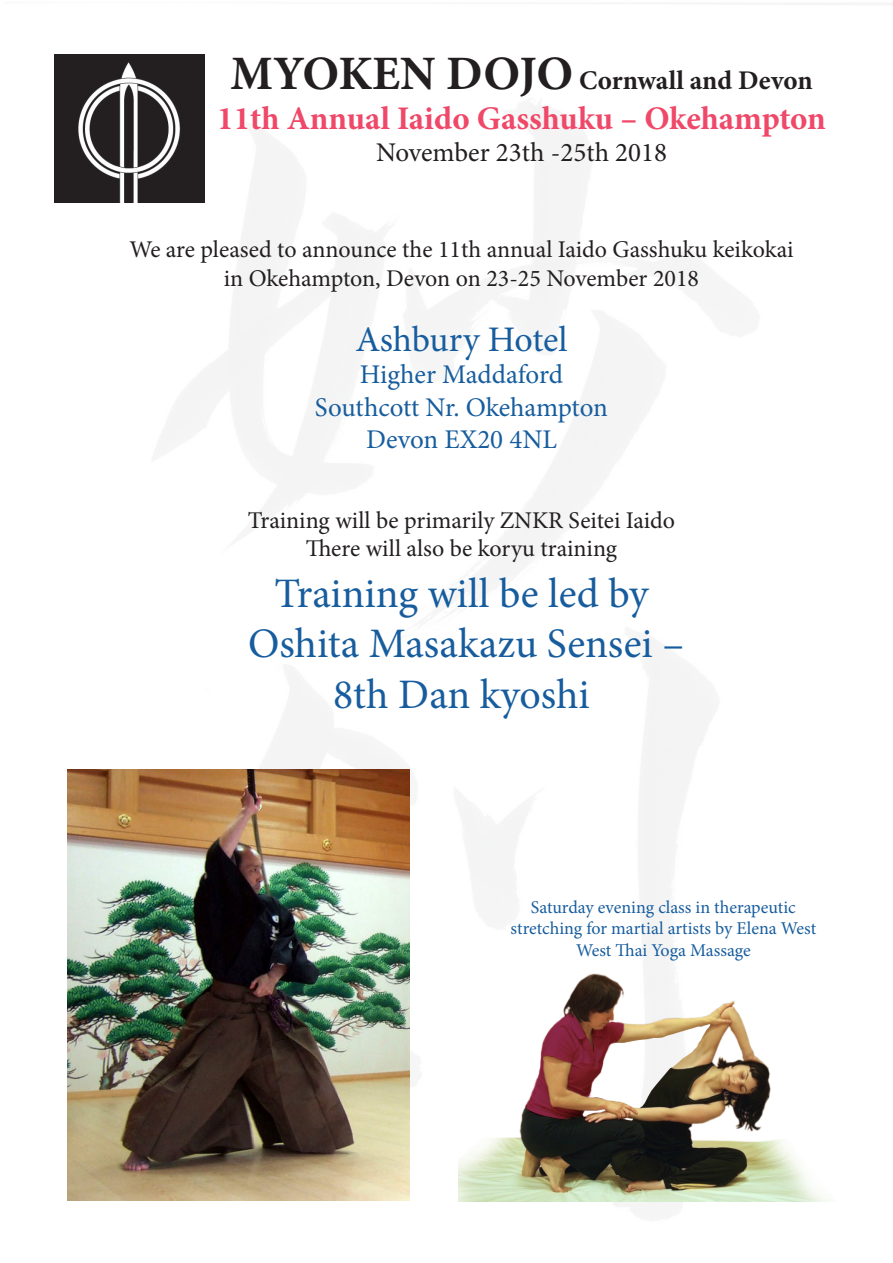
<style>
.page{position:relative;width:893px;height:1263px;background:#fff}
.page>*{position:absolute;margin:0;border:0;box-sizing:border-box;transform-origin:0 0}
.t1{font:42px/50.4px "Minion Pro";color:#175d9e;text-align:center}
.t2{font:36px "Minion Pro";letter-spacing:-.01em;color:#175d9e}
.t3{font:700 33px "Minion Pro";color:#ef4868}
.t4{font:27px/32.4px "Minion Pro";letter-spacing:-.005em;color:#175d9e;text-align:center}
.t5{font:700 27px "Minion Pro";color:#231f20}
.t6{font:27px "Minion Pro";color:#231f20}
.t7{font:24px/28.8px "Minion Pro";color:#231f20;text-align:center}
.t8{font:18px/21.6px "Minion Pro";letter-spacing:-.005em;color:#175d9e;text-align:center}
.s1{font-size:48px}
</style>
<div class="page">
<img style="left:67px;top:3px;width:674px;height:1210px">
<img style="left:54px;top:54px;width:150px;height:149px">
<img style="left:68px;top:770px;width:341px;height:430px">
<img style="left:458px;top:964px;width:370px;height:238px">
<p class="t5" style="left:230px;top:61px;width:584px"><span class="s1">MYOKEN DOJO</span> Cornwall and Devon</p>
<h3 class="t3" style="left:217px;top:95px;width:610px">11th Annual Iaido Gasshuku – Okehampton</h3>
<p class="t6" style="left:376px;top:134px;width:293px">November 23th -25th 2018</p>
<p class="t7" style="left:129px;top:235px;width:666px">We are pleased to announce the 11th annual Iaido Gasshuku keikokai in Okehampton, Devon on 23-25 November 2018</p>
<h2 class="t2" style="left:355px;top:315px;width:214px">Ashbury Hotel</h2>
<p class="t4" style="left:315px;top:359px;width:294px">Higher Maddaford<br>Southcott Nr. Okehampton<br>Devon EX20 4NL</p>
<p class="t7" style="left:248px;top:505px;width:429px">Training will be primarily ZNKR Seitei Iaido<br>There will also be koryu training</p>
<h1 class="t1" style="left:248px;top:568px;width:437px">Training will be led by<br>Oshita Masakazu Sensei –<br>8th Dan kyoshi</h1>
<p class="t8" style="left:511px;top:896px;width:307px">Saturday evening class in therapeutic stretching for martial artists by Elena West<br>West Thai Yoga Massage</p>
</div>
